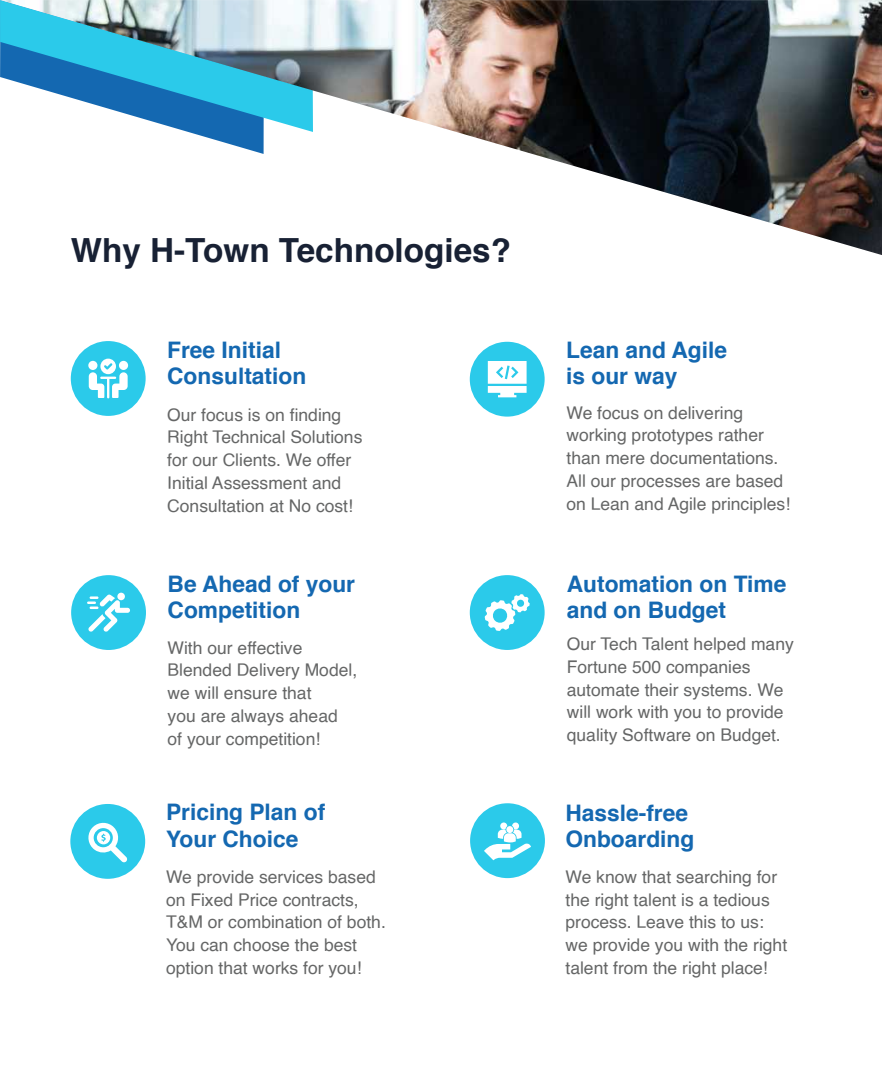
<style>
.page{position:relative;width:882px;height:1071px;background:#fff}
.page>*{position:absolute;margin:0;border:0;box-sizing:border-box;transform-origin:0 0}
.t1{font:700 33.25px "Helvetica";color:#182134}
.t2{font:700 22.75px/26.2px "Helvetica";color:#1468b1}
.t3{font:17.5px/22.8px "Helvetica";color:#656666}
</style>
<div class="page">
<div style="left:71px;top:341px;width:75px;height:75px;background:#2bcaea;border-radius:50%"></div>
<svg style="left:89px;top:359px;width:39px;height:39px"></svg>
<div style="left:70px;top:804px;width:75px;height:75px;background:#2bcaea;border-radius:50%"></div>
<svg style="left:88px;top:822px;width:39px;height:41px"></svg>
<div style="left:470px;top:342px;width:75px;height:75px;background:#2bcaea;border-radius:50%"></div>
<svg style="left:488px;top:361px;width:39px;height:36px"></svg>
<div style="left:71px;top:575px;width:75px;height:75px;background:#2bcaea;border-radius:50%"></div>
<svg style="left:87px;top:594px;width:43px;height:38px"></svg>
<div style="left:117px;top:593px;width:8px;height:7px;background:#fff;border-radius:50%"></div>
<img style="left:0;top:0;width:882px;height:255px">
<div style="left:470px;top:803px;width:75px;height:75px;background:#2bcaea;border-radius:50%"></div>
<svg style="left:484px;top:822px;width:47px;height:38px"></svg>
<div style="left:470px;top:575px;width:75px;height:75px;background:#2bcaea;border-radius:50%"></div>
<svg style="left:485px;top:594px;width:45px;height:37px"></svg>
<h1 class="t1" style="left:71px;top:224px;width:442px">Why H-Town Technologies?</h1>
<h2 class="t2" style="left:167px;top:337px;width:141px">Free Initial<br>Consultation</h2>
<p class="t3" style="left:167px;top:404px;width:197px">Our focus is on finding<br>Right Technical Solutions for our Clients. We offer<br>Initial Assessment and<br>Consultation at No cost!</p>
<h2 class="t2" style="left:168px;top:571px;width:189px">Be Ahead of your<br>Competition</h2>
<p class="t3" style="left:168px;top:637px;width:191px">With our effective<br>Blended Delivery Model, we will ensure that<br>you are always ahead<br>of your competition!</p>
<h2 class="t2" style="left:166px;top:799px;width:161px">Pricing Plan of<br>Your Choice</h2>
<p class="t3" style="left:166px;top:866px;width:221px">We provide services based on Fixed Price contracts,<br>T&amp;M or combination of both.<br>You can choose the best option that works for you!</p>
<h2 class="t2" style="left:566px;top:337px;width:162px">Lean and Agile is our way</h2>
<p class="t3" style="left:566px;top:402px;width:225px">We focus on delivering working prototypes rather than mere documentations.<br>All our processes are based on Lean and Agile principles!</p>
<h2 class="t2" style="left:567px;top:571px;width:221px">Automation on Time and on Budget</h2>
<p class="t3" style="left:567px;top:633px;width:228px">Our Tech Talent helped many<br>Fortune 500 companies automate their systems. We will work with you to provide quality Software on Budget.</p>
<h2 class="t2" style="left:565px;top:800px;width:130px">Hassle-free<br>Onboarding</h2>
<p class="t3" style="left:565px;top:866px;width:223px">We know that searching for the right talent is a tedious process. Leave this to us: we provide you with the right talent from the right place!</p>
</div>
